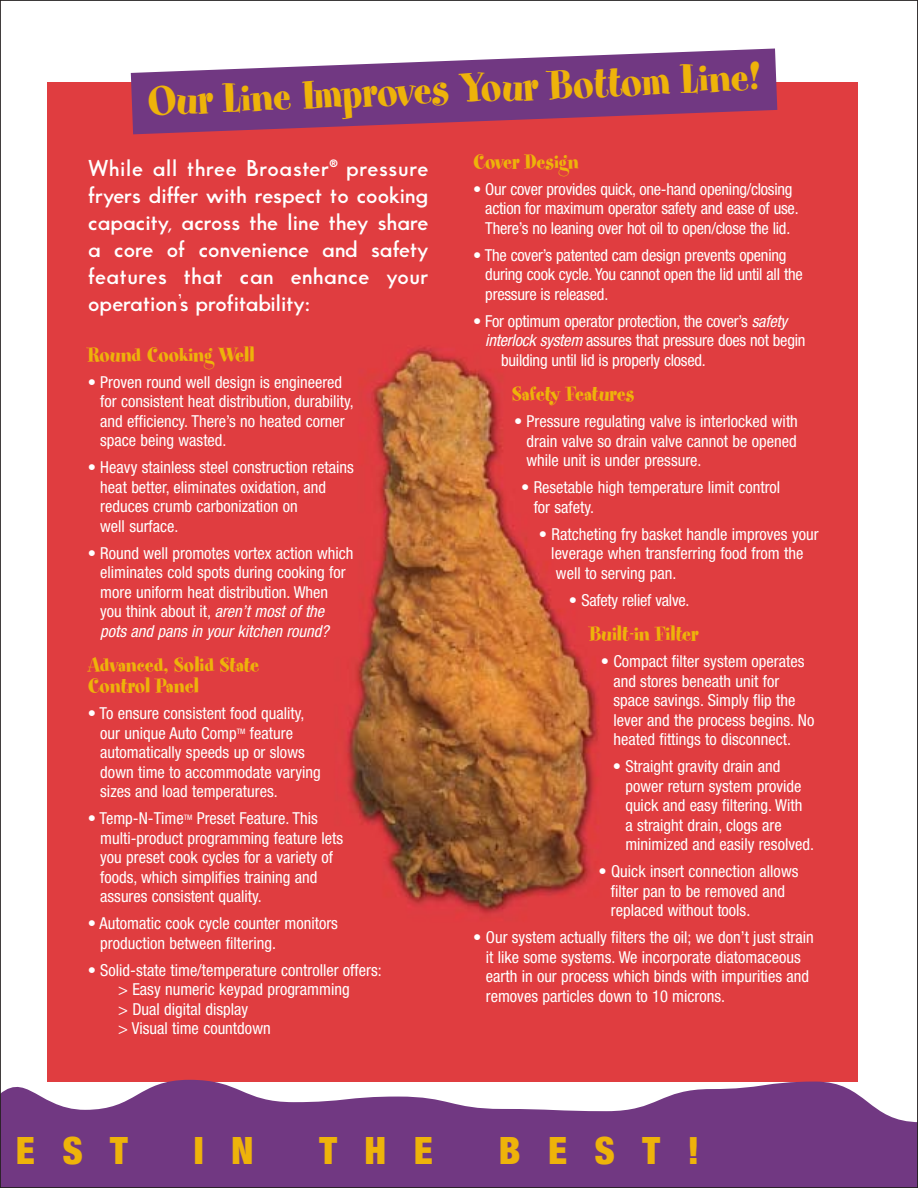
<style>
.page{position:relative;width:918px;height:1188px;background:#fff}
.page>*{position:absolute;margin:0;border:0;box-sizing:border-box;transform-origin:0 0}
.t1{font:45.6px "Spumoni LP";color:#eeb30a}
.t2{font:40.5px "Sans Black Condensed DTC";letter-spacing:.68em;color:#eeb30a}
.t3{font:600 22.5px/27px "Sans Serif FLF";color:#fff;text-align:justify}
.t4{font:22.5px/21px "Spumoni LP";color:#eeb30a}
.t5{font:condensed 16.5px/19.5px "Helvetica Neue";color:#fff}
.s1{font-style:italic}
</style>
<div class="page">
<img style="left:47px;top:82px;width:810px;height:992px">
<svg style="left:131px;top:49px;width:646px;height:85px;background:#94548a"></svg>
<svg style="left:2px;top:1074px;width:914px;height:112px;background:#8d5690"></svg>
<h1 class="t1" style="left:147px;top:85px;width:615px;rotate:-2deg">Our Line Improves Your Bottom Line!</h1>
<h3 class="t3" style="left:88px;top:157px;width:342px">While all three Broaster<sup>®</sup> pressure fryers differ with respect to cooking capacity, across the line they share a core of convenience and safety features that can enhance your operation’s profitability:</h3>
<h3 class="t4" style="left:88px;top:348px;width:168px">Round Cooking Well</h3>
<p class="t5" style="left:100px;top:374px;width:255px;text-indent:-13px">• Proven round well design is engineered for consistent heat distribution, durability, and efficiency. There’s no heated corner space being wasted.</p>
<p class="t5" style="left:100px;top:459px;width:255px;text-indent:-13px">• Heavy stainless steel construction retains heat better, eliminates oxidation, and reduces crumb carbonization on<br>well surface.</p>
<p class="t5" style="left:100px;top:545px;width:255px;text-indent:-13px">• Round well promotes vortex action which eliminates cold spots during cooking for more uniform heat distribution. When you think about it, <span class="s1">aren’t most of the pots and pans in your kitchen round?</span></p>
<h3 class="t4" style="left:88px;top:658px;width:173px">Advanced, Solid State<br>Control Panel</h3>
<p class="t5" style="left:100px;top:705px;width:222px;text-indent:-13px">• To ensure consistent food quality, our unique Auto Comp<sup>TM</sup> feature automatically speeds up or slows down time to accommodate varying sizes and load temperatures.</p>
<p class="t5" style="left:100px;top:810px;width:244px;text-indent:-13px">• Temp-N-Time<sup>TM</sup> Preset Feature. This multi-product programming feature lets you preset cook cycles for a variety of foods, which simplifies training and assures consistent quality.</p>
<p class="t5" style="left:100px;top:915px;width:239px;text-indent:-13px">• Automatic cook cycle counter monitors production between filtering.</p>
<p class="t5" style="left:118px;top:962px;width:265px;text-indent:-30px">• Solid-state time/temperature controller offers: &gt; Easy numeric keypad programming<br>&gt; Dual digital display<br>&gt; Visual time countdown</p>
<h3 class="t4" style="left:473px;top:154px;width:107px">Cover Design</h3>
<p class="t5" style="left:485px;top:181px;width:315px;text-indent:-12px">• Our cover provides quick, one-hand opening/closing action for maximum operator safety and ease of use.<br>There’s no leaning over hot oil to open/close the lid.</p>
<p class="t5" style="left:485px;top:247px;width:319px;text-indent:-12px">• The cover’s patented cam design prevents opening during cook cycle. You cannot open the lid until all the pressure is released.</p>
<p class="t5" style="left:473px;top:313px;width:315px">• For optimum operator protection, the cover’s <span class="s1">safety</span></p>
<p class="t5" style="left:485px;top:332px;width:322px"><span class="s1">interlock system</span> assures that pressure does not begin</p>
<p class="t5" style="left:501px;top:352px;width:206px">building until lid is properly closed.</p>
<h3 class="t4" style="left:512px;top:387px;width:124px">Safety Features</h3>
<p class="t5" style="left:527px;top:413px;width:273px;text-align:justify;text-indent:-13px">• Pressure regulating valve is interlocked with drain valve so drain valve cannot be opened while unit is under pressure.</p>
<p class="t5" style="left:534px;top:479px;width:248px;text-indent:-12px">• Resetable high temperature limit control for safety.</p>
<p class="t5" style="left:551px;top:526px;width:269px;text-indent:-12px">• Ratcheting fry basket handle improves your leverage when transferring food from the well to serving pan.</p>
<p class="t5" style="left:569px;top:592px;width:122px">• Safety relief valve.</p>
<h3 class="t4" style="left:589px;top:627px;width:110px">Built-in Filter</h3>
<p class="t5" style="left:613px;top:653px;width:202px;text-indent:-13px">• Compact filter system operates and stores beneath unit for space savings. Simply flip the lever and the process begins. No heated fittings to disconnect.</p>
<p class="t5" style="left:625px;top:758px;width:190px;text-indent:-12px">• Straight gravity drain and power return system provide quick and easy filtering. With<br>a straight drain, clogs are minimized and easily resolved.</p>
<p class="t5" style="left:611px;top:863px;width:189px;text-indent:-12px">• Quick insert connection allows filter pan to be removed and replaced without tools.</p>
<p class="t5" style="left:486px;top:929px;width:329px;text-indent:-13px">• Our system actually filters the oil; we don’t just strain it like some systems. We incorporate diatomaceous earth in our process which binds with impurities and removes particles down to 10 microns.</p>
<h2 class="t2" style="left:16px;top:1136px;width:113px">EST</h2>
<h2 class="t2" style="left:194px;top:1136px;width:61px">I N</h2>
<h2 class="t2" style="left:320px;top:1136px;width:115px">THE</h2>
<h2 class="t2" style="left:499px;top:1136px;width:202px">BEST!</h2>
</div>
